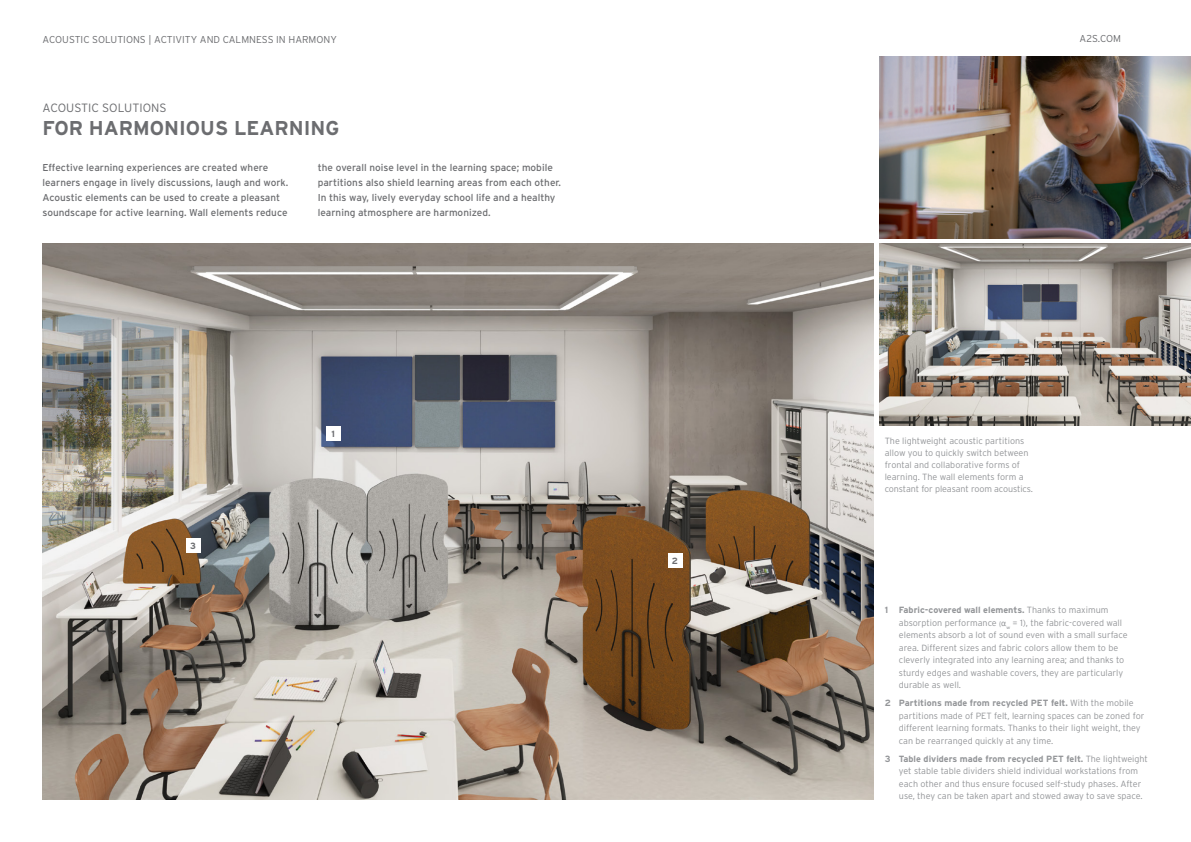
<style>
.page{position:relative;width:1191px;height:842px;background:#fff}
.page>*{position:absolute;margin:0;border:0;box-sizing:border-box;transform-origin:0 0}
.t1{font:700 20px "Interstate";color:#6c6d70}
.t2{font:300 12px "Interstate";color:#6c6d70}
.t3{font:10px/15px "Interstate";color:#6c6d70}
.t4{font:300 10px "Interstate";color:#6c6d70}
.t5{font:300 9px/12.5px "Interstate";color:#939598}
.t6{font:700 9px "Interstate";color:#6c6d70}
.s1{font-weight:700}
.s2{font-family:"Calibri";font-weight:400;font-size:7px}
.s3{font-family:"Calibri";font-weight:400}
</style>
<div class="page">
<img style="left:879px;top:244px;width:312px;height:181px">
<img style="left:879px;top:57px;width:312px;height:181px">
<img style="left:43px;top:244px;width:830px;height:555px">
<div style="left:668px;top:553px;width:14px;height:15px;background:#fff"></div>
<div style="left:186px;top:539px;width:14px;height:14px;background:#fff"></div>
<div style="left:326px;top:427px;width:14px;height:14px;background:#fff"></div>
<p class="t4" style="left:43px;top:33px;width:296px">ACOUSTIC SOLUTIONS | ACTIVITY AND CALMNESS IN HARMONY</p>
<h2 class="t2" style="left:43px;top:101px;width:125px">ACOUSTIC SOLUTIONS</h2>
<h1 class="t1" style="left:43px;top:117px;width:298px">FOR HARMONIOUS LEARNING</h1>
<p class="t3" style="left:43px;top:160px;width:247px">Effective learning experiences are created where learners engage in lively discussions, laugh and work.<br>Acoustic elements can be used to create a pleasant soundscape for active learning. Wall elements reduce</p>
<p class="t3" style="left:318px;top:160px;width:245px">the overall noise level in the learning space; mobile partitions also shield learning areas from each other.<br>In this way, lively everyday school life and a healthy learning atmosphere are harmonized.</p>
<p class="t6" style="left:190px;top:541px;width:7px">3</p>
<p class="t6" style="left:331px;top:429px;width:5px">1</p>
<p class="t6" style="left:672px;top:556px;width:8px">2</p>
<p class="t4" style="left:1079px;top:33px;width:43px">A2S.COM</p>
<p class="t5" style="left:884px;top:434px;width:150px;line-height:12px">The lightweight acoustic partitions allow you to quickly switch between frontal and collaborative forms of learning. The wall elements form a constant for pleasant room acoustics.</p>
<p class="t5" style="left:899px;top:604px;width:230px;text-indent:-14px"><span class="s1">1 Fabric-covered wall elements.</span> Thanks to maximum absorption performance <span class="s2">(</span><span class="s3">α</span><sub>w</sub> = 1), the fabric-covered wall elements absorb a lot of sound even with a small surface area. Different sizes and fabric colors allow them to be cleverly integrated into any learning area; and thanks to sturdy edges and washable covers, they are particularly durable as well.</p>
<p class="t5" style="left:899px;top:697px;width:247px;text-indent:-14px"><span class="s1">2 Partitions made from recycled PET felt.</span> With the mobile partitions made of PET felt, learning spaces can be zoned for different learning formats. Thanks to their light weight, they can be rearranged quickly at any time.</p>
<p class="t5" style="left:899px;top:752px;width:250px;text-indent:-14px"><span class="s1">3 Table dividers made from recycled PET felt.</span> The lightweight yet stable table dividers shield individual workstations from each other and thus ensure focused self-study phases. After use, they can be taken apart and stowed away to save space.</p>
</div>
